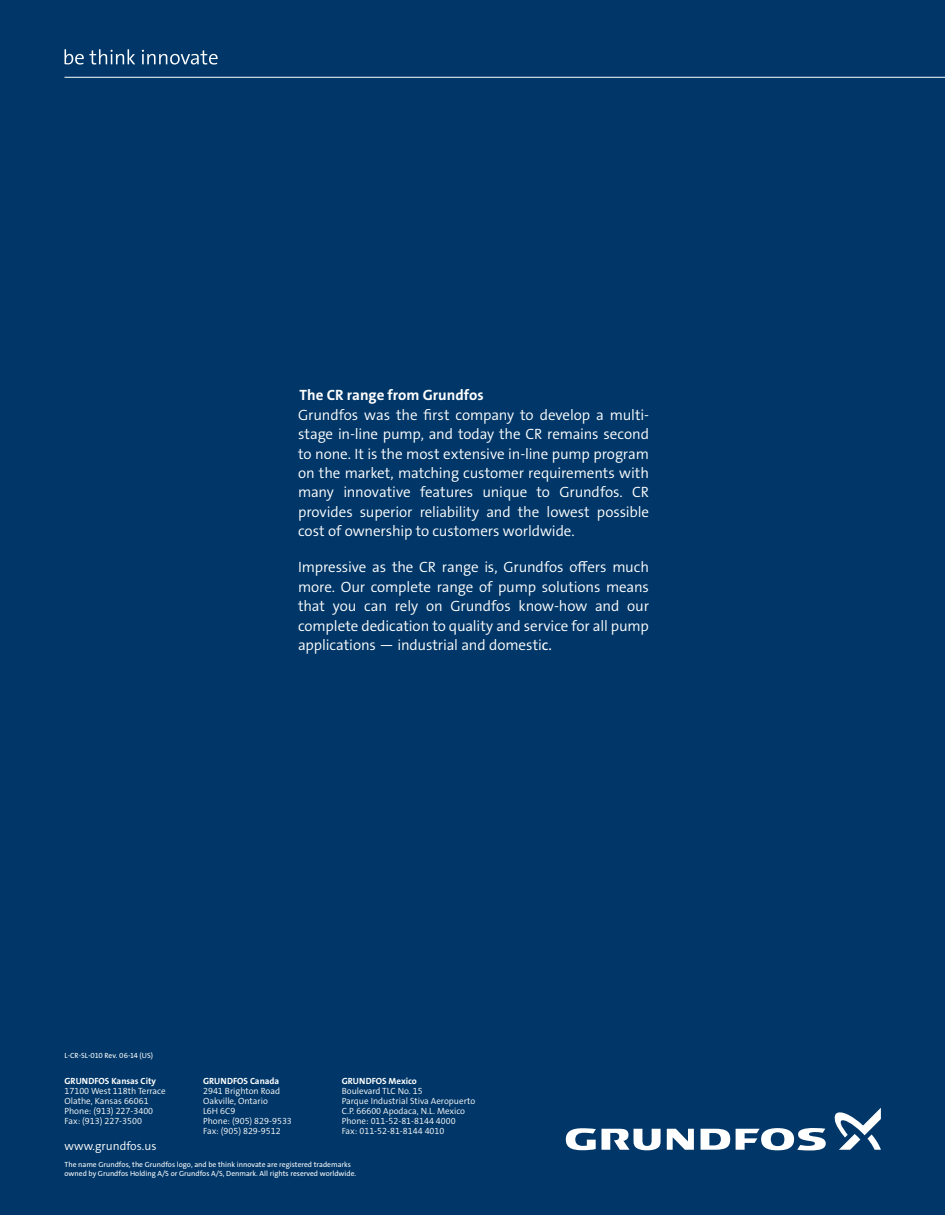
<style>
.page{position:relative;width:945px;height:1215px;background:#003768}
.page>*{position:absolute;margin:0;border:0;box-sizing:border-box;transform-origin:0 0}
.t1{font:15px/19.5px "Grundfos The Sans OT 4 SL";letter-spacing:-.005em;color:#fff;text-align:justify}
.t2{font:15px "Grundfos The Sans OT 7 B";color:#fff}
.t3{font:12px "Grundfos The Sans OT 4 SL";color:#fff}
.t4{font:9px/9.9px "Grundfos The Sans OT 4 SL";color:#fff}
.t5{font:9px "Grundfos The Sans OT 7 B";color:#fff}
.t6{font:7.5px/9px "Grundfos The Sans OT 5 R";color:#fff}
.s1{font-family:"Grundfos The Sans OT 5 R"}
</style>
<div class="page">
<svg style="left:667px;top:1129px;width:27px;height:21px"></svg>
<svg style="left:602px;top:1129px;width:59px;height:21px"></svg>
<svg style="left:701px;top:1129px;width:29px;height:21px"></svg>
<svg style="left:566px;top:1128px;width:30px;height:22px"></svg>
<svg style="left:736px;top:1128px;width:90px;height:22px"></svg>
<svg style="left:834px;top:1108px;width:47px;height:42px"></svg>
<hr style="left:65px;top:77px;width:880px;height:1px;background:#fff">
<svg style="left:65px;top:49px;width:70px;height:16px"></svg>
<svg style="left:142px;top:50px;width:76px;height:15px"></svg>
<p class="t2" style="left:300px;top:385px;width:186px">The CR range from Grundfos</p>
<p class="t1" style="left:298px;top:405px;width:353px">Grundfos was the first company to develop a multi&shy;stage in-line pump, and today the CR remains second to none. It is the most extensive in-line pump program on the market, matching customer requirements with many innovative features unique to Grundfos. CR provides superior reliability and the lowest possible cost of ownership to customers worldwide.</p>
<p class="t1" style="left:298px;top:558px;width:352px">Impressive as the CR range is, Grundfos offers much more. Our complete range of pump solutions means that you can rely on Grundfos know-how and our complete dedication to quality and service for all pump applications — industrial and domesti<span class="s1">c.</span></p>
<p class="t6" style="left:65px;top:1051px;width:90px">L-CR-SL-010 Rev. 06-14 (US)</p>
<p class="t5" style="left:65px;top:1075px;width:93px">GRUNDFOS Kansas City</p>
<p class="t4" style="left:65px;top:1086px;width:103px">17100 West 118th Terrace<br>Olathe, Kansas 66061<br>Phone: (913) 227-3400<br>Fax: (913) 227-3500</p>
<p class="t5" style="left:203px;top:1075px;width:78px">GRUNDFOS Canada</p>
<p class="t4" style="left:203px;top:1086px;width:90px">2941 Brighton Road<br>Oakville, Ontario<br>L6H 6C9<br>Phone: (905) 829-9533<br>Fax: (905) 829-9512</p>
<p class="t5" style="left:342px;top:1075px;width:77px">GRUNDFOS Mexico</p>
<p class="t4" style="left:342px;top:1086px;width:135px">Boulevard TLC No. 15<br>Parque Industrial Stiva Aeropuerto<br>C.P. 66600 Apodaca, N.L. Mexico<br>Phone: 011-52-81-8144 4000<br>Fax: 011-52-81-8144 4010</p>
<p class="t3" style="left:65px;top:1139px;width:93px">www.grundfos.us</p>
<p class="t6" style="left:65px;top:1160px;width:293px">The name Grundfos, the Grundfos logo, and be think innovate are registered trademarks owned by Grundfos Holding A/S or Grundfos A/S, Denmark. All rights reserved worldwide.</p>
</div>
